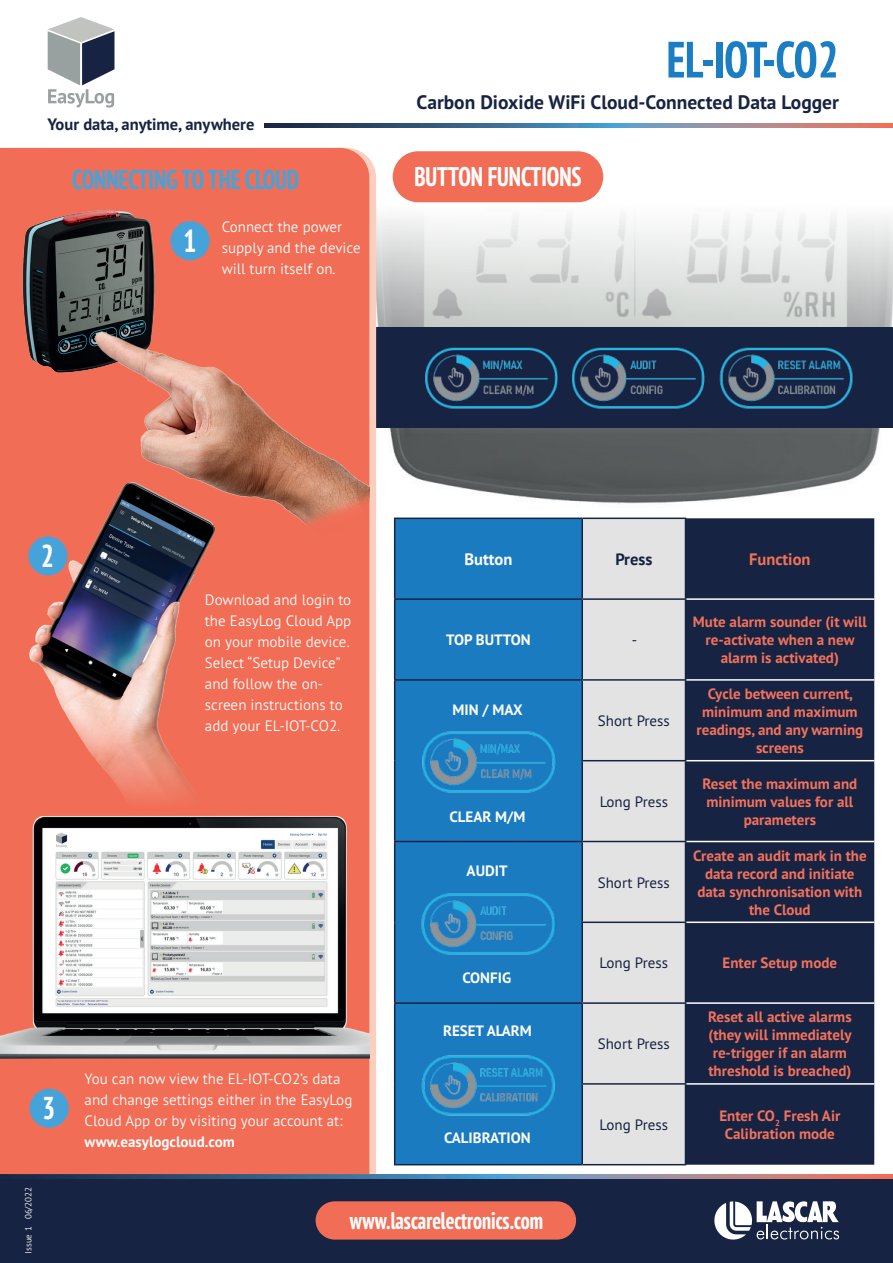
<style>
.page{position:relative;width:893px;height:1263px;background:#fff}
.page>*{position:absolute;margin:0;border:0;box-sizing:border-box;transform-origin:0 0}
.t1{font:700 condensed 51px "PT Sans Pro";color:#1b7dc2}
.t2{font:700 condensed 31.65px "PT Sans Pro";color:#fff}
.t3{font:700 condensed 27px "PT Sans Pro";color:#46a3da}
.t4{font:700 condensed 27px "PT Sans Pro";color:#fff}
.t5{font:700 condensed 24px "PT Sans Pro";color:#fff}
.t6{font:700 19.5px "PT Sans Pro";color:#172342}
.t7{font:700 16.5px "PT Sans Pro";color:#172342}
.t8{font:700 16.5px "PT Sans";color:#f37257}
.t9{font:700 16.5px "PT Sans Pro";color:#fff}
.t10{font:700 16.5px "PT Sans";color:#172342}
.t11{font:700 15px/18px "PT Sans Pro";color:#f3725c;text-align:center}
.t12{font:300 15px/21px "PT Sans Pro";color:#fff}
.t13{font:700 15px "PT Sans Pro";color:#fff}
.t14{font:15px "PT Sans Pro";color:#172342}
.t15{font:300 9px "PT Sans Pro";color:#fff}
</style>
<div class="page">
<img style="left:0;top:147px;width:879px;height:403px">
<svg style="left:364px;top:147px;width:529px;height:287px"></svg>
<div style="left:365px;top:327px;width:527px;height:100px;background:#172342"></div>
<div style="left:0;top:1178px;width:893px;height:85px;background:#172342"></div>
<svg style="left:714px;top:1201px;width:125px;height:38px"></svg>
<svg style="left:0;top:1174px;width:893px;height:4px;background:#68728b"></svg>
<div style="left:316px;top:1201px;width:260px;height:38px;background:#f26d55;border-radius:19px"></div>
<svg style="left:265px;top:123px;width:628px;height:5px;background:#67728b"></svg>
<svg style="left:48px;top:17px;width:66px;height:91px"></svg>
<div style="left:0;top:148px;width:369px;height:1026px;background:#f26d55"></div>
<div style="left:393px;top:151px;width:210px;height:51px;background:#f26d55;border-radius:26px"></div>
<div style="left:395px;top:519px;width:186px;height:645px;background:#1b7bc0"></div>
<div style="left:583px;top:519px;width:102px;height:645px;background:#e2e3e2"></div>
<div style="left:686px;top:518px;width:188px;height:647px;background:#172342"></div>
<hr style="left:686px;top:598px;width:188px;height:2px;background:#fff">
<hr style="left:686px;top:679px;width:188px;height:2px;background:#fff">
<hr style="left:686px;top:760px;width:188px;height:1px;background:#fff">
<hr style="left:686px;top:841px;width:188px;height:1px;background:#fff">
<hr style="left:686px;top:921px;width:188px;height:2px;background:#fff">
<hr style="left:686px;top:1002px;width:188px;height:2px;background:#fff">
<hr style="left:686px;top:1083px;width:188px;height:2px;background:#fff">
<hr style="left:582px;top:517px;width:104px;height:2px;background:#172342">
<hr style="left:685px;top:519px;width:1px;height:79px;background:#172342">
<hr style="left:582px;top:598px;width:104px;height:2px;background:#172342">
<hr style="left:685px;top:600px;width:1px;height:79px;background:#172342">
<hr style="left:582px;top:679px;width:104px;height:2px;background:#172342">
<hr style="left:685px;top:681px;width:1px;height:79px;background:#172342">
<hr style="left:581px;top:760px;width:105px;height:1px;background:#172342">
<hr style="left:685px;top:761px;width:1px;height:80px;background:#172342">
<hr style="left:582px;top:841px;width:104px;height:1px;background:#172342">
<hr style="left:685px;top:842px;width:1px;height:79px;background:#172342">
<hr style="left:581px;top:921px;width:105px;height:2px;background:#172342">
<hr style="left:685px;top:923px;width:1px;height:79px;background:#172342">
<hr style="left:582px;top:1002px;width:104px;height:2px;background:#172342">
<hr style="left:685px;top:1004px;width:1px;height:79px;background:#172342">
<hr style="left:581px;top:1083px;width:105px;height:2px;background:#172342">
<hr style="left:685px;top:1085px;width:1px;height:79px;background:#172342">
<hr style="left:582px;top:1164px;width:104px;height:1px;background:#172342">
<hr style="left:394px;top:517px;width:188px;height:2px;background:#172342">
<hr style="left:394px;top:519px;width:1px;height:79px;background:#172342">
<hr style="left:581px;top:519px;width:2px;height:79px;background:#172342">
<hr style="left:394px;top:598px;width:188px;height:2px;background:#172342">
<hr style="left:394px;top:600px;width:1px;height:79px;background:#172342">
<hr style="left:581px;top:600px;width:2px;height:79px;background:#172342">
<hr style="left:394px;top:679px;width:188px;height:2px;background:#172342">
<hr style="left:394px;top:681px;width:1px;height:80px;background:#172342">
<hr style="left:581px;top:681px;width:2px;height:79px;background:#172342">
<hr style="left:394px;top:761px;width:1px;height:80px;background:#172342">
<hr style="left:581px;top:761px;width:2px;height:80px;background:#172342">
<hr style="left:394px;top:841px;width:188px;height:1px;background:#172342">
<hr style="left:394px;top:842px;width:1px;height:80px;background:#172342">
<hr style="left:581px;top:842px;width:2px;height:79px;background:#172342">
<hr style="left:394px;top:922px;width:1px;height:80px;background:#172342">
<hr style="left:581px;top:923px;width:2px;height:79px;background:#172342">
<hr style="left:394px;top:1002px;width:188px;height:2px;background:#172342">
<hr style="left:394px;top:1004px;width:1px;height:80px;background:#172342">
<hr style="left:581px;top:1004px;width:2px;height:79px;background:#172342">
<hr style="left:394px;top:1084px;width:1px;height:80px;background:#172342">
<hr style="left:581px;top:1085px;width:2px;height:79px;background:#172342">
<hr style="left:394px;top:1164px;width:188px;height:1px;background:#172342">
<img style="left:2px;top:177px;width:367px;height:394px">
<div style="left:171px;top:221px;width:39px;height:39px;background:#46a3da;border-radius:50%"></div>
<div style="left:30px;top:1089px;width:39px;height:39px;background:#46a3da;border-radius:50%"></div>
<img style="left:5px;top:478px;width:269px;height:326px">
<svg style="left:23px;top:669px;width:273px;height:135px;background:#e87b66"></svg>
<div style="left:28px;top:536px;width:39px;height:39px;background:#46a3da;border-radius:50%"></div>
<img style="left:0;top:804px;width:369px;height:269px">
<img style="left:234px;top:279px;width:659px;height:141px">
<img style="left:410px;top:718px;width:153px;height:86px">
<img style="left:418px;top:880px;width:150px;height:85px">
<img style="left:417px;top:1041px;width:171px;height:86px">
<p class="t7" style="left:48px;top:113px;width:208px">Your data, anytime, anywhere</p>
<h3 class="t3" style="left:72px;top:162px;width:229px">CONNECTING TO THE CLOUD</h3>
<h2 class="t2" style="left:183px;top:220px;width:15px">1</h2>
<p class="t12" style="left:222px;top:216px;width:141px">Connect the power supply and the device will turn itself on.</p>
<h1 class="t1" style="left:667px;top:26px;width:174px">EL-IOT-CO2</h1>
<h3 class="t6" style="left:417px;top:89px;width:424px">Carbon Dioxide WiFi Cloud-Connected Data Logger</h3>
<h3 class="t4" style="left:414px;top:159px;width:169px">BUTTON FUNCTIONS</h3>
<h2 class="t2" style="left:41px;top:535px;width:15px">2</h2>
<h2 class="t2" style="left:42px;top:1087px;width:15px">3</h2>
<p class="t15" style="left:22px;top:1253px;width:68px;rotate:-90deg">Issue 1 06/2022</p>
<p class="t12" style="left:205px;top:589px;width:148px">Download and login to the EasyLog Cloud App on your mobile device.<br>Select “Setup Device” and follow the on&shy;screen instructions to add your EL-IOT-CO2.</p>
<p class="t12" style="left:85px;top:1068px;width:269px">You can now view the EL-IOT-CO2’s data and change settings either in the EasyLog<br>Cloud App or by visiting your account at:</p>
<p class="t13" style="left:85px;top:1132px;width:152px">www.easylogcloud.com</p>
<p class="t9" style="left:465px;top:548px;width:49px">Button</p>
<p class="t10" style="left:615px;top:548px;width:39px">Press</p>
<p class="t8" style="left:749px;top:548px;width:63px">Function</p>
<p class="t13" style="left:446px;top:630px;width:86px">TOP BUTTON</p>
<p class="t14" style="left:632px;top:630px;width:7px">-</p>
<p class="t13" style="left:453px;top:700px;width:71px">MIN / MAX</p>
<p class="t13" style="left:449px;top:807px;width:77px">CLEAR M/M</p>
<p class="t13" style="left:467px;top:860px;width:42px">AUDIT</p>
<p class="t14" style="left:598px;top:711px;width:74px">Short Press</p>
<p class="t14" style="left:600px;top:792px;width:70px">Long Press</p>
<p class="t14" style="left:598px;top:873px;width:74px">Short Press</p>
<p class="t11" style="left:693px;top:613px;width:175px">Mute alarm sounder (it will re-activate when a new alarm is activated)</p>
<p class="t11" style="left:696px;top:684px;width:168px">Cycle between current, minimum and maximum readings, and any warning screens</p>
<p class="t11" style="left:702px;top:774px;width:156px">Reset the maximum and minimum values for all parameters</p>
<p class="t11" style="left:693px;top:846px;width:175px">Create an audit mark in the data record and initiate data synchronisation with the Cloud</p>
<p class="t13" style="left:462px;top:967px;width:50px">CONFIG</p>
<p class="t13" style="left:443px;top:1021px;width:90px">RESET ALARM</p>
<p class="t13" style="left:444px;top:1128px;width:88px">CALIBRATION</p>
<p class="t14" style="left:600px;top:953px;width:70px">Long Press</p>
<p class="t11" style="left:723px;top:954px;width:116px">Enter Setup mode</p>
<p class="t14" style="left:598px;top:1034px;width:74px">Short Press</p>
<p class="t11" style="left:708px;top:1008px;width:145px;text-align:left">Reset all active alarms (they will immediately re-trigger if an alarm threshold is breached)</p>
<p class="t14" style="left:600px;top:1115px;width:70px">Long Press</p>
<p class="t11" style="left:719px;top:1106px;width:122px">Enter CO<sub>2</sub> Fresh Air<br>Calibration mode</p>
<h3 class="t5" style="left:350px;top:1204px;width:195px">www.lascarelectronics.com</h3>
</div>
